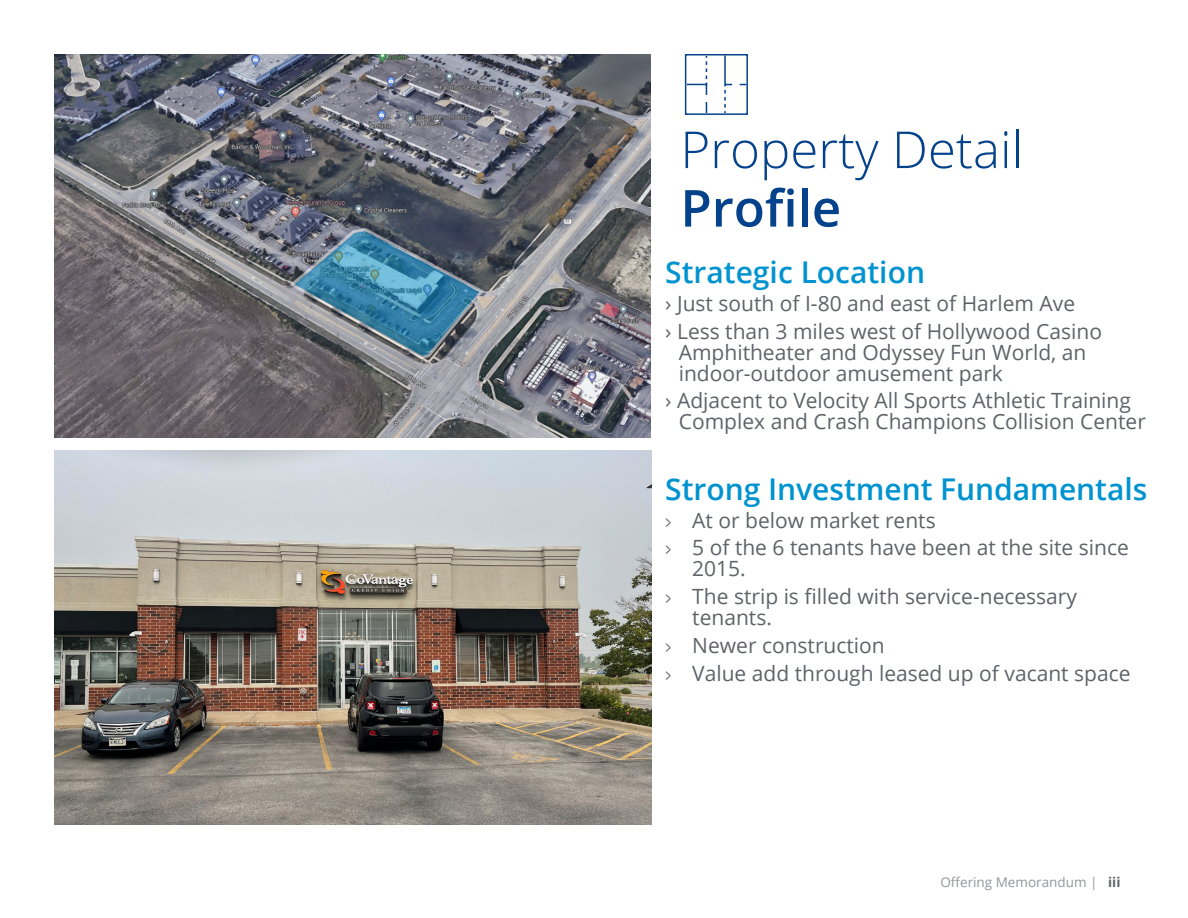
<style>
.page{position:relative;width:1188px;height:918px;background:#fff}
.page>*{position:absolute;margin:0;border:0;box-sizing:border-box;transform-origin:0 0}
.t1{font:300 51px/58.5px "Open Sans";color:#05428c}
.Light_Blue_Bullets{font:600 30px "Open Sans";color:#0093d0}
.Subhead_large{font:600 30px "Open Sans";color:#0093d0}
.Light_Blue_Bullets-2{font:21px/21px "Open Sans";color:#5f6369}
.t2{font:13.5px "Open Sans";color:#94969c}
.s1{font-weight:600}
.s2{font-family:"Aaux Next"}
.s3{font-weight:700;color:#5f6369}
</style>
<div class="page">
<img style="left:54px;top:450px;width:598px;height:374px">
<img style="left:54px;top:54px;width:596px;height:383px">
<svg style="left:288px;top:226px;width:197px;height:135px;background:#5a7c90"></svg>
<svg style="left:688px;top:57px;width:19px;height:38px"></svg>
<hr style="left:724px;top:55px;width:2px;height:31px;background:#05428c">
<svg style="left:724px;top:84px;width:8px;height:28px"></svg>
<div style="left:685px;top:54px;width:63px;height:61px;border:2px solid #05428c"></div>
<p class="t1" style="left:680px;top:119px;width:344px">Property Detail<br><span class="s1">Profile</span></p>
<p class="Subhead_large" style="left:665px;top:252px;width:261px">Strategic Location</p>
<p class="Light_Blue_Bullets-2" style="left:665px;top:292px;width:411px">› Just south of I-80 and east of Harlem Ave</p>
<p class="Light_Blue_Bullets-2" style="left:679px;top:320px;width:425px;text-indent:-14px">› Less than 3 miles west of Hollywood Casino<br>Amphitheater and Odyssey Fun World, an indoor-outdoor amusement park</p>
<p class="Light_Blue_Bullets-2" style="left:679px;top:390px;width:469px;text-indent:-14px">› Adjacent to Velocity All Sports Athletic Training<br>Complex and Crash Champions Collision Center</p>
<p class="Light_Blue_Bullets" style="left:665px;top:469px;width:484px">Strong Investment Fundamentals</p>
<p class="Light_Blue_Bullets-2" style="left:665px;top:509px;width:272px"><span class="s2">›</span> At or below market rents</p>
<p class="Light_Blue_Bullets-2" style="left:692px;top:537px;width:438px;text-indent:-27px"><span class="s2">›</span> 5 of the 6 tenants have been at the site since<br>2015.</p>
<p class="Light_Blue_Bullets-2" style="left:692px;top:586px;width:386px;text-indent:-27px"><span class="s2">›</span> The strip is filled with service-necessary tenants.</p>
<p class="Light_Blue_Bullets-2" style="left:665px;top:634px;width:221px"><span class="s2">›</span> Newer construction</p>
<p class="Light_Blue_Bullets-2" style="left:665px;top:662px;width:467px"><span class="s2">›</span> Value add through leased up of vacant space</p>
<p class="t2" style="left:940px;top:873px;width:182px">Offering Memorandum | <span class="s3">iii</span></p>
</div>
